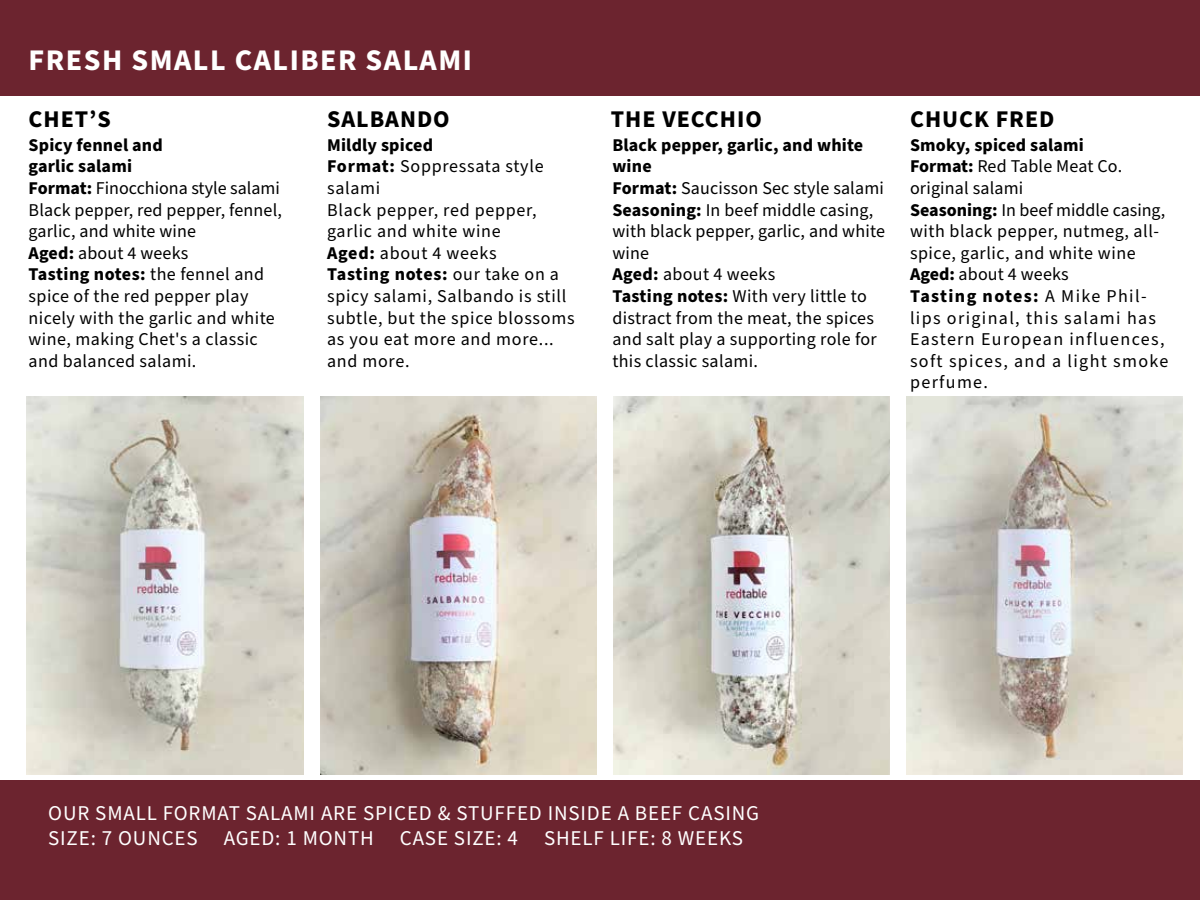
<style>
.page{position:relative;width:1200px;height:900px;background:#fff}
.page>*{position:absolute;margin:0;border:0;box-sizing:border-box;transform-origin:0 0}
.t1{font:700 30px "Source Sans Pro";letter-spacing:.05em;color:#fff}
.t2{font:700 24px "Source Sans Pro";letter-spacing:.04em;color:#000}
.t3{font:21px/25.2px "Source Sans Pro";letter-spacing:.04em;color:#fff}
.t4{font:18px/21.6px "Source Sans Pro";letter-spacing:.025em;color:#000}
.s1{font-weight:700}
</style>
<div class="page">
<div style="left:0;top:780px;width:1200px;height:120px;background:#6c242f"></div>
<div style="left:0;top:0;width:1200px;height:95px;background:#6c242f"></div>
<img style="left:27px;top:397px;width:276px;height:378px">
<img style="left:320px;top:397px;width:276px;height:378px">
<img style="left:613px;top:397px;width:277px;height:378px">
<img style="left:906px;top:397px;width:277px;height:378px">
<h1 class="t1" style="left:29px;top:39px;width:445px">FRESH SMALL CALIBER SALAMI</h1>
<h2 class="t2" style="left:29px;top:103px;width:84px">CHET’S</h2>
<h2 class="t2" style="left:327px;top:103px;width:124px">SALBANDO</h2>
<p class="t4" style="left:327px;top:135px;width:249px"><span class="s1">Mildly spiced<br>Format:</span> Soppressata style salami<br>Black pepper, red pepper, garlic and white wine<br><span class="s1">Aged:</span> about 4 weeks<br><span class="s1">Tasting notes:</span> our take on a spicy salami, Salbando is still subtle, but the spice blossoms as you eat more and more... and more.</p>
<p class="t4" style="left:29px;top:135px;width:255px"><span class="s1">Spicy fennel and<br>garlic salami<br>Format:</span> Finocchiona style salami<br>Black pepper, red pepper, fennel, garlic, and white wine<br><span class="s1">Aged:</span> about 4 weeks<br><span class="s1">Tasting notes:</span> the fennel and spice of the red pepper play nicely with the garlic and white wine, making Chet's a classic and balanced salami.</p>
<h2 class="t2" style="left:611px;top:103px;width:153px">THE VECCHIO</h2>
<p class="t4" style="left:612px;top:135px;width:274px"><span class="s1">Black pepper, garlic, and white wine<br>Format:</span> Saucisson Sec style salami<br><span class="s1">Seasoning:</span> In beef middle casing, with black pepper, garlic, and white wine<br><span class="s1">Aged:</span> about 4 weeks<br><span class="s1">Tasting notes:</span> With very little to distract from the meat, the spices and salt play a supporting role for this classic salami.</p>
<h2 class="t2" style="left:910px;top:103px;width:146px">CHUCK FRED</h2>
<p class="t4" style="left:910px;top:135px;width:260px"><span class="s1">Smoky, spiced salami<br>Format:</span> Red Table Meat Co. original salami<br><span class="s1">Seasoning:</span> In beef middle casing, with black pepper, nutmeg, all&shy;spice, garlic, and white wine<br><span class="s1">Aged:</span> about 4 weeks<br><span class="s1">Tasting notes:</span> A Mike Phil&shy;lips original, this salami has<br>Eastern European influences, soft spices, and a light smoke perfume.</p>
<p class="t3" style="left:48px;top:801px;width:712px">OUR SMALL FORMAT SALAMI ARE SPICED &amp; STUFFED INSIDE A BEEF CASING<br>SIZE: 7 OUNCES AGED: 1 MONTH CASE SIZE: 4 SHELF LIFE: 8 WEEKS</p>
</div>
